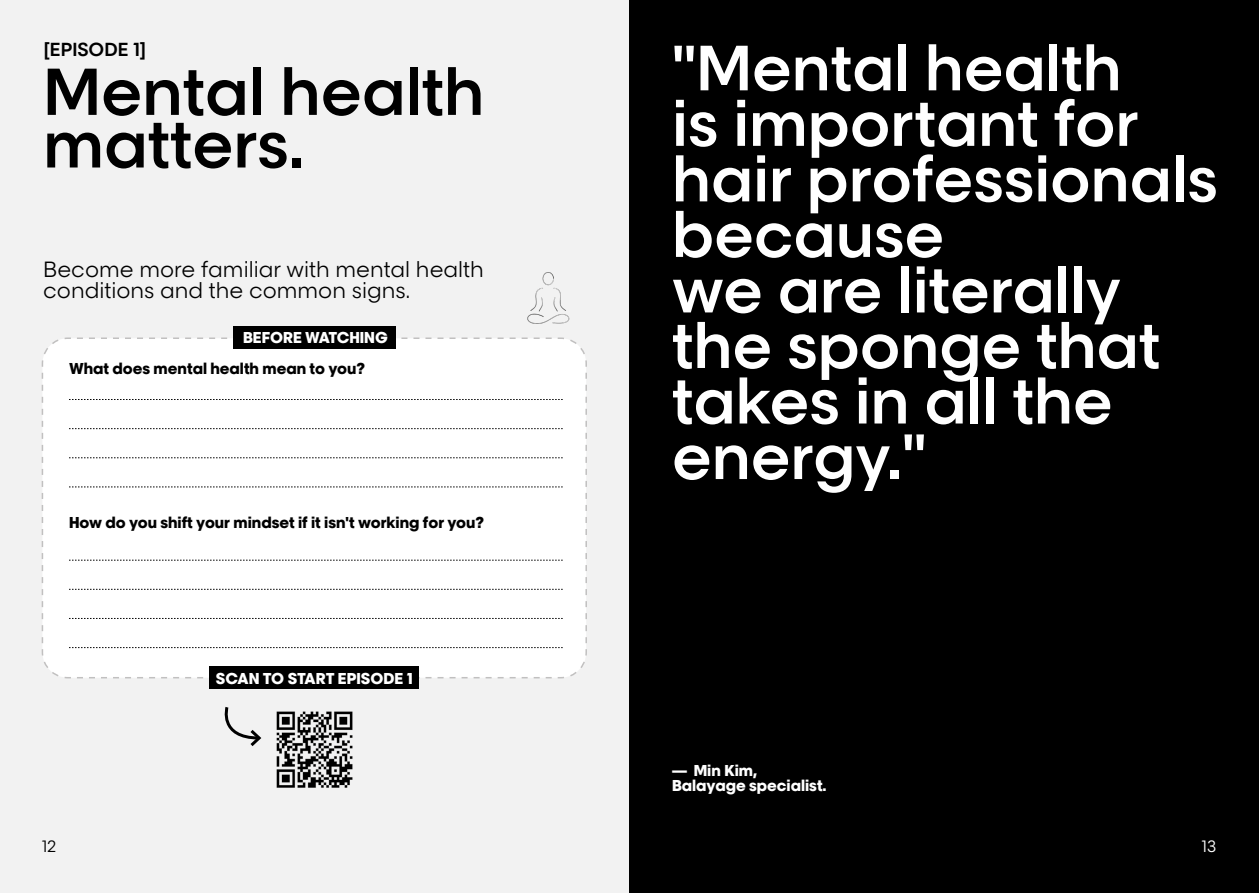
<style>
.page{position:relative;width:1259px;height:893px;background:#fff}
.page>*{position:absolute;margin:0;border:0;box-sizing:border-box;transform-origin:0 0}
.t1{font:700 63px/52.7px "LOREAL PRO 4 Semi";color:#000}
.t2{font:700 60.75px/55.5px "LOREAL PRO 4 Semi";color:#fff}
.t3{font:21px/21px "LOREAL PRO 2 Book";color:#000}
.t4{font:700 18px "LOREAL PRO 4 Semi";color:#000}
.t5{font:15.6px "LOREAL PRO 2 Book";color:#000}
.t6{font:15.6px "LOREAL PRO 2 Book";color:#fff}
.t7{font:15px "LOREAL PRO 5 Bold";color:#000}
.t8{font:15px/15px "LOREAL PRO 5 Bold";color:#fff}
</style>
<div class="page">
<div style="left:0;top:0;width:629px;height:893px;background:#f2f2f2"></div>
<div style="left:629px;top:0;width:630px;height:893px;background:#000"></div>
<div style="left:41px;top:337px;width:546px;height:342px;background:#fff"></div>
<div style="left:233px;top:326px;width:162px;height:23px;background:#000"></div>
<div style="left:210px;top:666px;width:209px;height:23px;background:#000"></div>
<svg style="left:69px;top:399px;width:494px;height:1px"></svg>
<svg style="left:69px;top:428px;width:494px;height:1px"></svg>
<svg style="left:69px;top:457px;width:494px;height:1px"></svg>
<svg style="left:69px;top:487px;width:494px;height:1px"></svg>
<svg style="left:69px;top:560px;width:494px;height:1px"></svg>
<svg style="left:69px;top:589px;width:494px;height:1px"></svg>
<svg style="left:69px;top:618px;width:494px;height:1px"></svg>
<svg style="left:69px;top:647px;width:494px;height:1px"></svg>
<svg style="left:224px;top:707px;width:38px;height:39px"></svg>
<img style="left:276px;top:711px;width:77px;height:77px">
<img style="left:527px;top:272px;width:43px;height:52px">
<p class="t4" style="left:43px;top:36px;width:105px">[EPISODE 1]</p>
<p class="t1" style="left:43px;top:62px;width:443px">Mental health matters.</p>
<p class="t3" style="left:43px;top:257px;width:442px">Become more familiar with mental health conditions and the common signs.</p>
<p class="t8" style="left:243px;top:329px;width:146px">BEFORE WATCHING</p>
<p class="t7" style="left:69px;top:357px;width:297px">What does mental health mean to you?</p>
<p class="t7" style="left:69px;top:511px;width:416px">How do you shift your mindset if it isn't working for you?</p>
<p class="t8" style="left:216px;top:670px;width:198px">SCAN TO START EPISODE 1</p>
<p class="t2" style="left:672px;top:37px;width:547px">"Mental health<br>is important for hair professionals because<br>we are literally the sponge that takes in all the energy."</p>
<p class="t8" style="left:672px;top:762px;width:156px">— Min Kim,<br>Balayage specialist.</p>
<p class="t5" style="left:42px;top:835px;width:16px">12</p>
<p class="t6" style="left:1201px;top:835px;width:16px">13</p>
</div>
